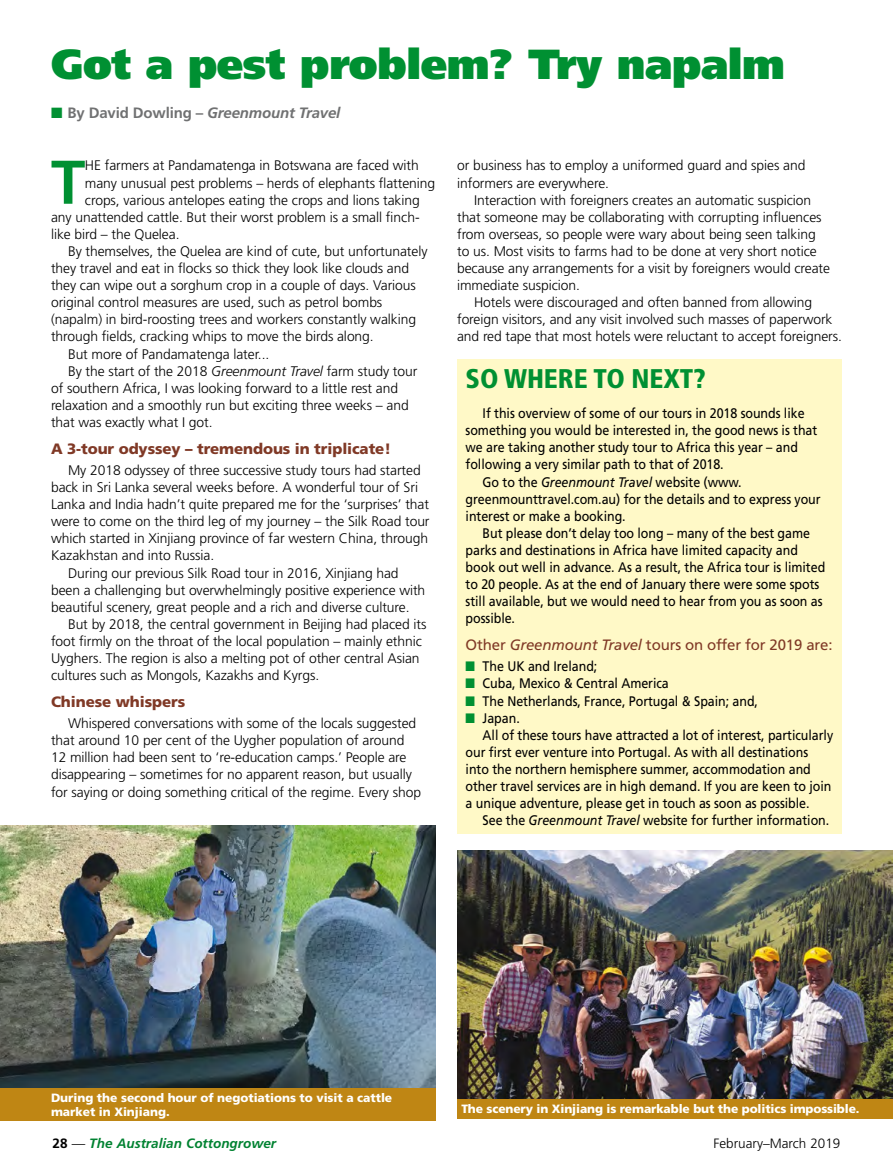
<style>
.page{position:relative;width:893px;height:1170px;background:#fff}
.page>*{position:absolute;margin:0;border:0;box-sizing:border-box;transform-origin:0 0}
.Gn11_first_par{font:700 61.65px "Frutiger";color:#009032}
.Gn11_main_heading{font:900 42px "Frutiger";letter-spacing:-.01em;color:#009032}
.Gn11_box_head{font:900 condensed 27px "Frutiger";letter-spacing:-.005em;color:#009032}
.Gn11_text_head{font:900 15px "Frutiger";letter-spacing:-.005em;color:#803926}
.Gn11_box_text_head{font:15px "Frutiger";letter-spacing:-.01em;color:#803926}
.t1{font:italic 700 15px "Frutiger";letter-spacing:-.01em;color:#707172}
.GN11_paragraph{font:300 13.8px/17.1px "Frutiger";letter-spacing:-.005em;color:#000}
.Gn11_box_text{font:13.8px/17.1px "Frutiger";letter-spacing:-.005em;color:#000;scale:.9 1}
.Gn11_first_par-2{font:300 13.8px "Frutiger";letter-spacing:-.005em;color:#000}
.t2{font:italic 700 13.5px "Frutiger";color:#008231}
.t3{font:300 13.5px "Frutiger";color:#000}
.Gn11_caption{font:900 12px/14.4px "Frutiger";letter-spacing:-.005em;color:#fff}
.s1{color:#009032}
.s2{font-style:normal}
.s3{font-style:italic}
.s4{font-style:normal;color:#000}
.s5{font-weight:300;font-style:normal;color:#000}
</style>
<div class="page">
<img style="left:0;top:825px;width:436px;height:262px">
<div style="left:0;top:1087px;width:436px;height:33px;background:#bf8614"></div>
<img style="left:457px;top:850px;width:436px;height:248px">
<div style="left:457px;top:1098px;width:436px;height:20px;background:#bf8614"></div>
<div style="left:457px;top:359px;width:385px;height:474px;background:#fff9c7"></div>
<p class="Gn11_main_heading" style="left:51px;top:38px;width:735px">Got a pest problem? Try napalm</p>
<p class="t1" style="left:51px;top:104px;width:291px"><span class="s1">■</span> <span class="s2">By David Dowling –</span> Greenmount Travel</p>
<p class="Gn11_first_par" style="left:51px;top:146px;width:36px">T</p>
<p class="Gn11_first_par-2" style="left:85px;top:158px;width:335px">HE farmers at Pandamatenga in Botswana are faced with</p>
<p class="Gn11_first_par-2" style="left:85px;top:175px;width:352px">many unusual pest problems – herds of elephants flattening</p>
<p class="Gn11_first_par-2" style="left:85px;top:192px;width:336px">crops, various antelopes eating the crops and lions taking</p>
<p class="Gn11_first_par-2" style="left:51px;top:209px;width:370px">any unattended cattle. But their worst problem is a small finch-</p>
<p class="Gn11_first_par-2" style="left:51px;top:226px;width:130px">like bird – the Quelea.</p>
<p class="GN11_paragraph" style="left:51px;top:242px;width:378px;text-indent:17px">By themselves, the Quelea are kind of cute, but unfortunately they travel and eat in flocks so thick they look like clouds and they can wipe out a sorghum crop in a couple of days. Various original control measures are used, such as petrol bombs (napalm) in bird-roosting trees and workers constantly walking through fields, cracking whips to move the birds along.</p>
<p class="GN11_paragraph" style="left:68px;top:345px;width:203px">But more of Pandamatenga later...</p>
<p class="GN11_paragraph" style="left:51px;top:362px;width:368px;text-indent:17px">By the start of the 2018 <span class="s3">Greenmount Travel</span> farm study tour of southern Africa, I was looking forward to a little rest and relaxation and a smoothly run but exciting three weeks – and that was exactly what I got.</p>
<p class="Gn11_text_head" style="left:51px;top:439px;width:342px">A 3-tour odyssey – tremendous in triplicate!</p>
<p class="GN11_paragraph" style="left:51px;top:461px;width:380px;text-indent:17px">My 2018 odyssey of three successive study tours had started back in Sri Lanka several weeks before. A wonderful tour of Sri Lanka and India hadn’t quite prepared me for the ‘surprises’ that were to come on the third leg of my journey – the Silk Road tour which started in Xinjiang province of far western China, through Kazakhstan and into Russia.</p>
<p class="GN11_paragraph" style="left:51px;top:564px;width:376px;text-indent:17px">During our previous Silk Road tour in 2016, Xinjiang had been a challenging but overwhelmingly positive experience with beautiful scenery, great people and a rich and diverse culture.</p>
<p class="GN11_paragraph" style="left:51px;top:615px;width:377px;text-indent:17px">But by 2018, the central government in Beijing had placed its foot firmly on the throat of the local population – mainly ethnic Uyghers. The region is also a melting pot of other central Asian cultures such as Mongols, Kazakhs and Kyrgs.</p>
<p class="Gn11_text_head" style="left:51px;top:692px;width:136px">Chinese whispers</p>
<p class="GN11_paragraph" style="left:51px;top:714px;width:372px;text-indent:17px">Whispered conversations with some of the locals suggested that around 10 per cent of the Uygher population of around 12 million had been sent to ‘re-education camps.’ People are disappearing – sometimes for no apparent reason, but usually for saying or doing something critical of the regime. Every shop</p>
<p class="GN11_paragraph" style="left:457px;top:157px;width:350px">or business has to employ a uniformed guard and spies and informers are everywhere.</p>
<p class="GN11_paragraph" style="left:457px;top:191px;width:374px;text-indent:17px">Interaction with foreigners creates an automatic suspicion that someone may be collaborating with corrupting influences from overseas, so people were wary about being seen talking to us. Most visits to farms had to be done at very short notice because any arrangements for a visit by foreigners would create immediate suspicion.</p>
<p class="GN11_paragraph" style="left:457px;top:294px;width:386px;text-indent:17px">Hotels were discouraged and often banned from allowing foreign visitors, and any visit involved such masses of paperwork and red tape that most hotels were reluctant to accept foreigners.</p>
<p class="Gn11_box_head" style="left:466px;top:362px;width:241px">SO WHERE TO NEXT?</p>
<p class="Gn11_box_text" style="left:466px;top:404px;width:392px;text-indent:17px">If this overview of some of our tours in 2018 sounds like something you would be interested in, the good news is that we are taking another study tour to Africa this year – and following a very similar path to that of 2018.</p>
<p class="Gn11_box_text" style="left:466px;top:473px;width:396px;text-indent:17px">Go to the <span class="s3">Greenmount Travel</span> website (www. greenmounttravel.com.au) for the details and to express your interest or make a booking.</p>
<p class="Gn11_box_text" style="left:466px;top:524px;width:401px;text-indent:17px">But please don’t delay too long – many of the best game parks and destinations in Africa have limited capacity and book out well in advance. As a result, the Africa tour is limited to 20 people. As at the end of January there were some spots still available, but we would need to hear from you as soon as possible.</p>
<p class="Gn11_box_text_head" style="left:466px;top:636px;width:368px">Other <span class="s3">Greenmount Travel</span> tours on offer for 2019 are:</p>
<p class="Gn11_box_text" style="left:466px;top:657px;width:148px"><span class="s1">■</span> The UK and Ireland;</p>
<p class="Gn11_box_text" style="left:466px;top:675px;width:227px"><span class="s1">■</span> Cuba, Mexico &amp; Central America</p>
<p class="Gn11_box_text" style="left:466px;top:692px;width:326px"><span class="s1">■</span> The Netherlands, France, Portugal &amp; Spain; and,</p>
<p class="Gn11_box_text" style="left:466px;top:709px;width:62px"><span class="s1">■</span> Japan.</p>
<p class="Gn11_box_text" style="left:466px;top:726px;width:410px;text-indent:17px">All of these tours have attracted a lot of interest, particularly our first ever venture into Portugal. As with all destinations into the northern hemisphere summer, accommodation and other travel services are in high demand. If you are keen to join a unique adventure, please get in touch as soon as possible.</p>
<p class="Gn11_box_text" style="left:483px;top:811px;width:387px">See the <span class="s3">Greenmount Travel</span> website for further information.</p>
<p class="Gn11_caption" style="left:51px;top:1089px;width:343px">During the second hour of negotiations to visit a cattle market in Xinjiang.</p>
<p class="Gn11_caption" style="left:461px;top:1100px;width:400px">The scenery in Xinjiang is remarkable but the politics impossible.</p>
<p class="t2" style="left:53px;top:1135px;width:225px"><span class="s4">28</span> <span class="s5">—</span> The Australian Cottongrower</p>
<p class="t3" style="left:713px;top:1135px;width:128px">February–March 2019</p>
</div>
